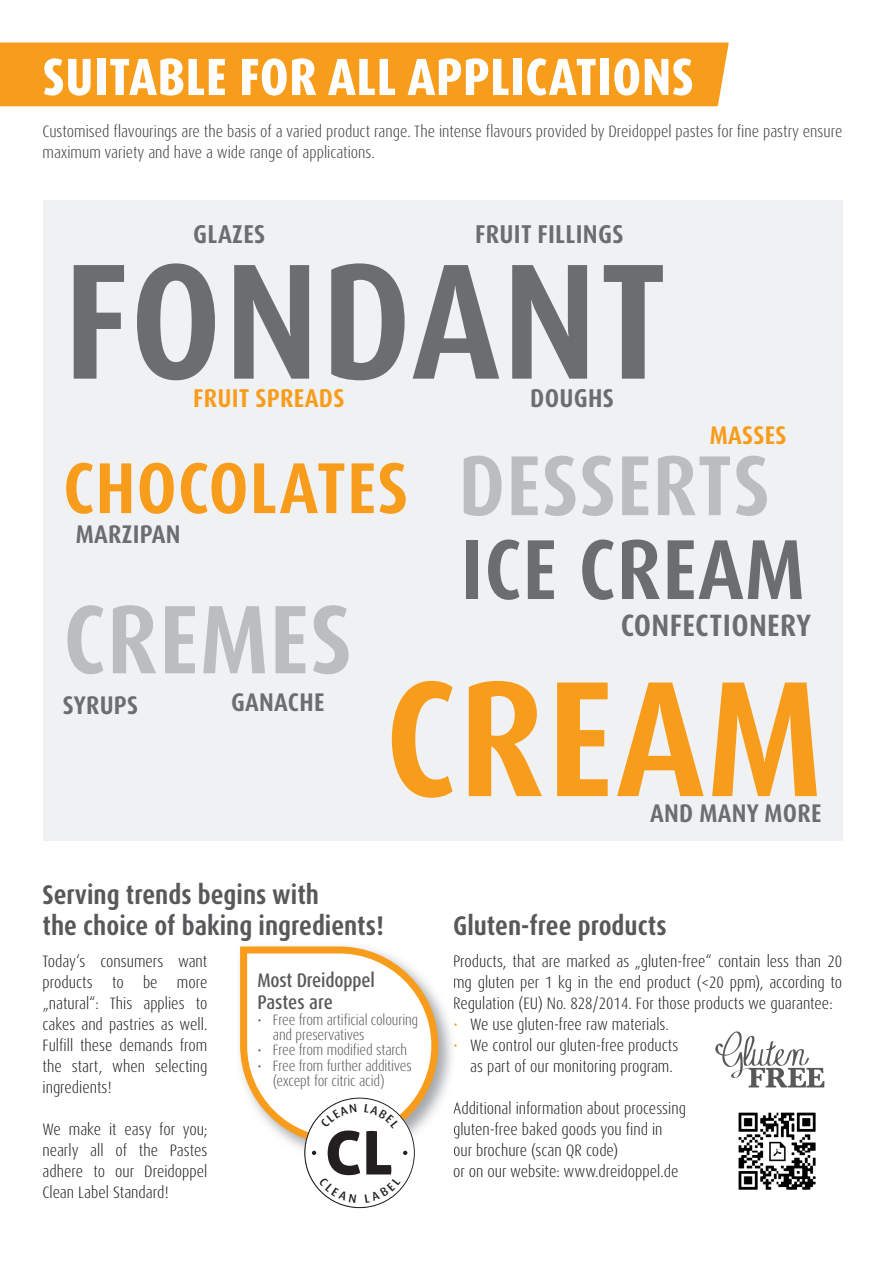
<style>
.page{position:relative;width:885px;height:1263px;background:#fff}
.page>*{position:absolute;margin:0;border:0;box-sizing:border-box;transform-origin:0 0}
.t1{font:700 condensed 165px "Dax Pro";letter-spacing:.01em;color:#6c6d70}
.t2{font:700 condensed 165px "Dax Pro";letter-spacing:.01em;color:#f89c1c}
.t3{font:700 condensed 97.5px "Dax Pro";letter-spacing:.01em;color:#bcbdc0}
.t4{font:700 condensed 85.2px "Dax Pro";letter-spacing:.01em;color:#6c6d70}
.t5{font:700 condensed 85.2px "Dax Pro";letter-spacing:.01em;color:#bcbdc0}
.t6{font:700 condensed 72.15px "Dax Pro";letter-spacing:.01em;color:#f89c1c}
.t7{font:800 condensed 52.5px "Dax Pro";letter-spacing:.01em;color:#fff}
.t8{font:700 condensed 30.9px "Dax Pro";letter-spacing:.01em;color:#6c6d70}
.t9{font:700 condensed 27px/31.5px "Dax Pro";color:#57585a}
.t10{font:700 condensed 25.8px "Dax Pro";letter-spacing:.01em;color:#6c6d70}
.t11{font:700 condensed 25.8px "Dax Pro";letter-spacing:.01em;color:#f89c1c}
.t12{font:700 condensed 25.65px "Dax Pro";letter-spacing:.01em;color:#6c6d70}
.t13{font:700 condensed 25.65px "Dax Pro";letter-spacing:.01em;color:#f89c1c}
.t14{font:500 condensed 19.65px/21.9px "Dax Pro";letter-spacing:-.01em;color:#57585a}
.t15{font:300 condensed 16.5px/21px "Dax Pro";color:#231f20;text-align:justify}
.t16{font:300 condensed 16.5px/21px "Dax Pro";color:#3e3e3f}
.t17{font:300 condensed 15px/15.3px "Dax Pro";letter-spacing:-.01em;color:#57585a}
.s1{color:#f89c1c}
</style>
<div class="page">
<hr style="left:884px;top:0;width:1px;height:1263px;background:#57585a">
<div style="left:0;top:43px;width:728px;height:63px;background:#f89c1c"></div>
<div style="left:43px;top:200px;width:799px;height:641px;background:#f0f1f2"></div>
<svg style="left:715px;top:1031px;width:109px;height:56px"></svg>
<img style="left:738px;top:1112px;width:78px;height:78px">
<svg style="left:454px;top:955px;width:2px;height:54px"></svg>
<img style="left:453px;top:1105px;width:3px;height:9px">
<svg style="left:454px;top:1126px;width:2px;height:30px"></svg>
<svg style="left:238px;top:944px;width:204px;height:259px"></svg>
<h3 class="t7" style="left:43px;top:43px;width:652px">SUITABLE FOR ALL APPLICATIONS</h3>
<p class="t16" style="left:43px;top:121px;width:801px">Customised flavourings are the basis of a varied product range. The intense flavours provided by Dreidoppel pastes for fine pastry ensure maximum variety and have a wide range of applications.</p>
<h3 class="t10" style="left:193px;top:218px;width:74px">GLAZES</h3>
<h3 class="t10" style="left:475px;top:218px;width:150px">FRUIT FILLINGS</h3>
<h1 class="t1" style="left:63px;top:215px;width:605px">FONDANT</h1>
<h3 class="t11" style="left:193px;top:382px;width:153px">FRUIT SPREADS</h3>
<h3 class="t6" style="left:63px;top:442px;width:347px">CHOCOLATES</h3>
<h3 class="t12" style="left:76px;top:518px;width:106px">MARZIPAN</h3>
<h2 class="t3" style="left:63px;top:577px;width:290px">CREMES</h2>
<h3 class="t10" style="left:530px;top:382px;width:85px">DOUGHS</h3>
<h3 class="t13" style="left:709px;top:418px;width:78px">MASSES</h3>
<h3 class="t5" style="left:458px;top:431px;width:313px">DESSERTS</h3>
<h3 class="t4" style="left:460px;top:515px;width:345px">ICE CREAM</h3>
<h3 class="t8" style="left:620px;top:606px;width:192px">CONFECTIONERY</h3>
<h3 class="t12" style="left:63px;top:688px;width:77px">SYRUPS</h3>
<h3 class="t12" style="left:231px;top:686px;width:95px">GANACHE</h3>
<h1 class="t2" style="left:384px;top:633px;width:439px">CREAM</h1>
<h3 class="t12" style="left:650px;top:796px;width:173px">AND MANY MORE</h3>
<h3 class="t9" style="left:43px;top:879px;width:343px">Serving trends begins with<br>the choice of baking ingredients!</h3>
<p class="t15" style="left:43px;top:950px;width:166px">Today‘s consumers want products to be more „natural“: This applies to cakes and pastries as well.<br>Fulfill these demands from the start, when selecting ingredients!</p>
<p class="t15" style="left:43px;top:1118px;width:166px">We make it easy for you; nearly all of the Pastes adhere to our Dreidoppel Clean Label Standard!</p>
<p class="t14" style="left:257px;top:970px;width:119px">Most Dreidoppel<br>Pastes are</p>
<p class="t17" style="left:273px;top:1012px;width:147px;text-indent:-16px">• Free from artificial colouring and preservatives</p>
<p class="t17" style="left:257px;top:1042px;width:151px">• Free from modified starch</p>
<p class="t17" style="left:273px;top:1058px;width:140px;text-indent:-16px">• Free from further additives (except for citric acid)</p>
<h3 class="t9" style="left:453px;top:910px;width:215px">Gluten-free products</h3>
<p class="t15" style="left:453px;top:950px;width:390px">Products, that are marked as „gluten-free“ contain less than 20 mg gluten per 1 kg in the end product (&lt;20 ppm), according to Regulation (EU) No. 828/2014. For those products we guarantee:</p>
<p class="t15" style="left:453px;top:1013px;width:217px"><span class="s1">•</span> We use gluten-free raw materials.</p>
<p class="t15" style="left:470px;top:1034px;width:210px;text-indent:-17px"><span class="s1">•</span> We control our gluten-free products as part of our monitoring program.</p>
<p class="t15" style="left:453px;top:1097px;width:234px;text-align:left">Additional information about processing gluten-free baked goods you find in<br>our brochure (scan QR code)<br>or on our website: www.dreidoppel.de</p>
</div>
